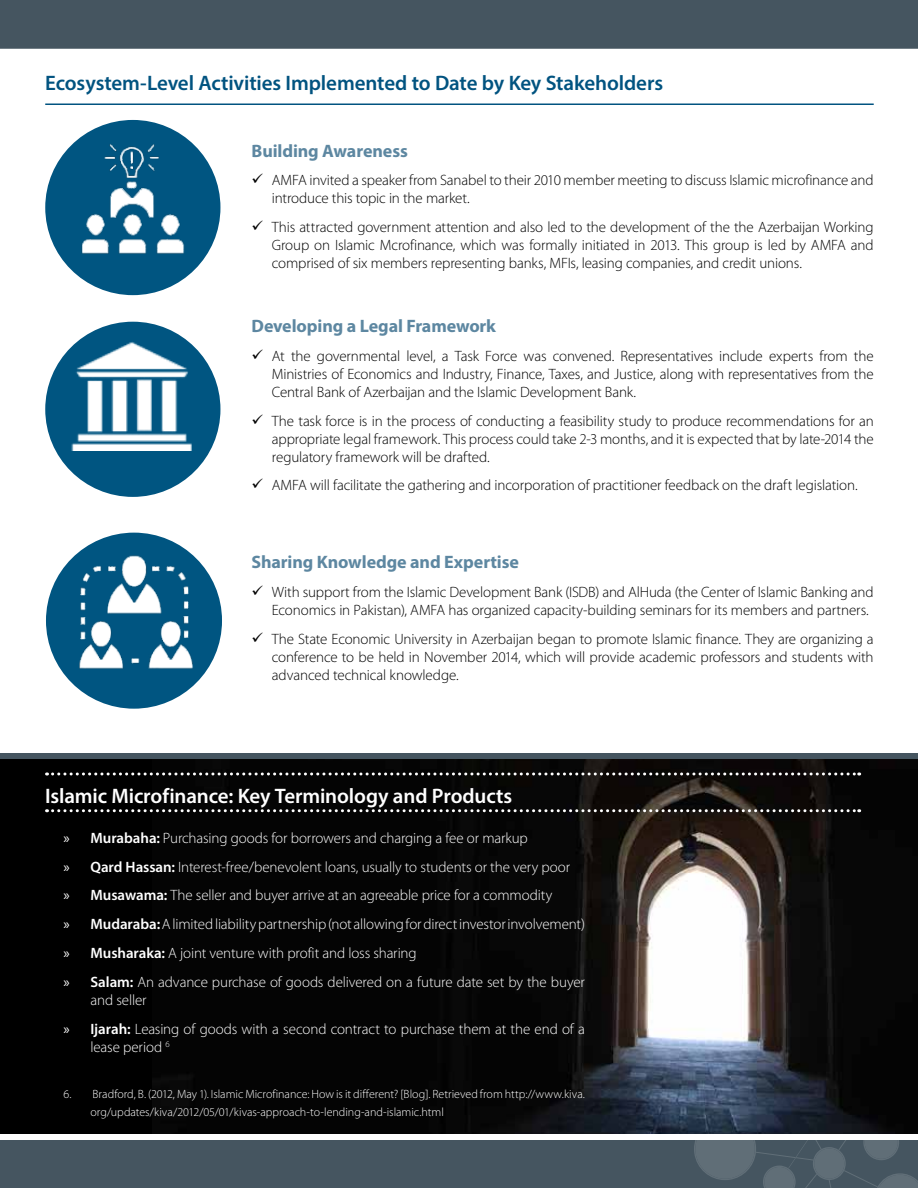
<style>
.page{position:relative;width:918px;height:1188px;background:#fff}
.page>*{position:absolute;margin:0;border:0;box-sizing:border-box;transform-origin:0 0}
.t1{font:600 21px "Myriad Pro";letter-spacing:-.005em;color:#015380}
.t2{font:600 21px "Myriad Pro";letter-spacing:-.005em;color:#fff}
.t3{font:700 18px "Myriad Pro";letter-spacing:-.005em;color:#5d87a1}
.t4{font:300 15px/18px "Myriad Pro";letter-spacing:-.01em;color:#000;text-align:justify}
.t5{font:300 15px/28.8px "Myriad Pro";letter-spacing:-.01em;color:#fff}
.t6{font:300 12px/18px "Myriad Pro";color:#fff}
.s1{font-weight:400}
.s2{font-weight:600}
</style>
<div class="page">
<div style="left:0;top:753px;width:175px;height:396px;background:#000"></div>
<img style="left:152px;top:759px;width:766px;height:375px">
<hr style="left:45px;top:104px;width:829px;height:1px;background:#015380">
<div style="left:0;top:1137px;width:918px;height:51px;background:#455560"></div>
<div style="left:0;top:1134px;width:918px;height:6px;background:#fff"></div>
<div style="left:0;top:0;width:918px;height:49px;background:#455560"></div>
<svg style="left:694px;top:1140px;width:224px;height:48px"></svg>
<div style="left:45px;top:120px;width:175px;height:175px;background:#005581;border-radius:50%"></div>
<div style="left:45px;top:322px;width:175px;height:175px;background:#005581;border-radius:50%"></div>
<div style="left:46px;top:533px;width:176px;height:176px;background:#005581;border-radius:50%"></div>
<img style="left:63px;top:334px;width:135px;height:117px">
<img style="left:54px;top:541px;width:166px;height:152px">
<div style="left:0;top:753px;width:918px;height:6px;background:#455560"></div>
<svg style="left:47px;top:772px;width:813px;height:4px"></svg>
<svg style="left:47px;top:809px;width:813px;height:3px"></svg>
<img style="left:55px;top:119px;width:163px;height:158px">
<h1 class="t1" style="left:45px;top:70px;width:619px">Ecosystem-Level Activities Implemented to Date by Key Stakeholders</h1>
<p class="t3" style="left:252px;top:139px;width:158px">Building Awareness</p>
<p class="t4" style="left:272px;top:171px;width:603px;text-indent:-20px">✓ AMFA invited a speaker from Sanabel to their 2010 member meeting to discuss Islamic microfinance and introduce this topic in the market.</p>
<p class="t4" style="left:272px;top:218px;width:603px;text-indent:-20px">✓ This attracted government attention and also led to the development of the the Azerbaijan Working Group on Islamic Mcrofinance, which was formally initiated in 2013. This group is led by AMFA and comprised of six members representing banks, MFIs, leasing companies, and credit unions.</p>
<p class="t3" style="left:252px;top:314px;width:246px">Developing a Legal Framework</p>
<p class="t4" style="left:272px;top:347px;width:603px;text-indent:-20px">✓ At the governmental level, a Task Force was convened. Representatives include experts from the Ministries of Economics and Industry, Finance, Taxes, and Justice, along with representatives from the Central Bank of Azerbaijan and the Islamic Development Bank.</p>
<p class="t4" style="left:272px;top:411px;width:603px;text-indent:-20px">✓ The task force is in the process of conducting a feasibility study to produce recommendations for an appropriate legal framework. This process could take 2-3 months, and it is expected that by late-2014 the regulatory framework will be drafted.</p>
<p class="t4" style="left:252px;top:476px;width:608px">✓ AMFA will facilitate the gathering and incorporation of practitioner feedback on the draft legislation.</p>
<p class="t3" style="left:252px;top:550px;width:269px">Sharing Knowledge and Expertise</p>
<p class="t4" style="left:272px;top:583px;width:603px;text-indent:-20px">✓ With support from the Islamic Development Bank (ISDB) and AlHuda (the Center of Islamic Banking and<br>Economics in Pakistan), AMFA has organized capacity-building seminars for its members and partners.</p>
<p class="t4" style="left:272px;top:629px;width:603px;text-indent:-20px">✓ The State Economic University in Azerbaijan began to promote Islamic finance. They are organizing a conference to be held in November 2014, which will provide academic professors and students with advanced technical knowledge.</p>
<h1 class="t2" style="left:45px;top:782px;width:469px">Islamic Microfinance: Key Terminology and Products</h1>
<p class="t5" style="left:63px;top:823px;width:523px"><span class="s1">»</span> <span class="s2">Murabaha:</span> Purchasing goods for borrowers and charging a fee or markup<br><span class="s1">»</span> <span class="s2">Qard Hassan:</span> Interest-free/benevolent loans, usually to students or the very poor<br><span class="s1">»</span> <span class="s2">Musawama:</span> The seller and buyer arrive at an agreeable price for a commodity<br><span class="s1">»</span> <span class="s2">Mudaraba:</span> A limited liability partnership (not allowing for direct investor involvement) <span class="s1">»</span> <span class="s2">Musharaka:</span> A joint venture with profit and loss sharing<br><span class="s1">»</span> <span class="s2">Salam:</span> An advance purchase of goods delivered on a future date set by the buyer</p>
<p class="t5" style="left:63px;top:985px;width:523px;text-indent:27px">and seller<br><span class="s1">»</span> <span class="s2">Ijarah:</span> Leasing of goods with a second contract to purchase them at the end of a</p>
<p class="t5" style="left:90px;top:1032px;width:81px">lease period <sup>6</sup></p>
<p class="t6" style="left:90px;top:1085px;width:496px;text-indent:-27px">6. Bradford, B. (2012, May 1). Islamic Microfinance: How is it different? [Blog]. Retrieved from http://www.kiva. org/updates/kiva/2012/05/01/kivas-approach-to-lending-and-islamic.html</p>
</div>
